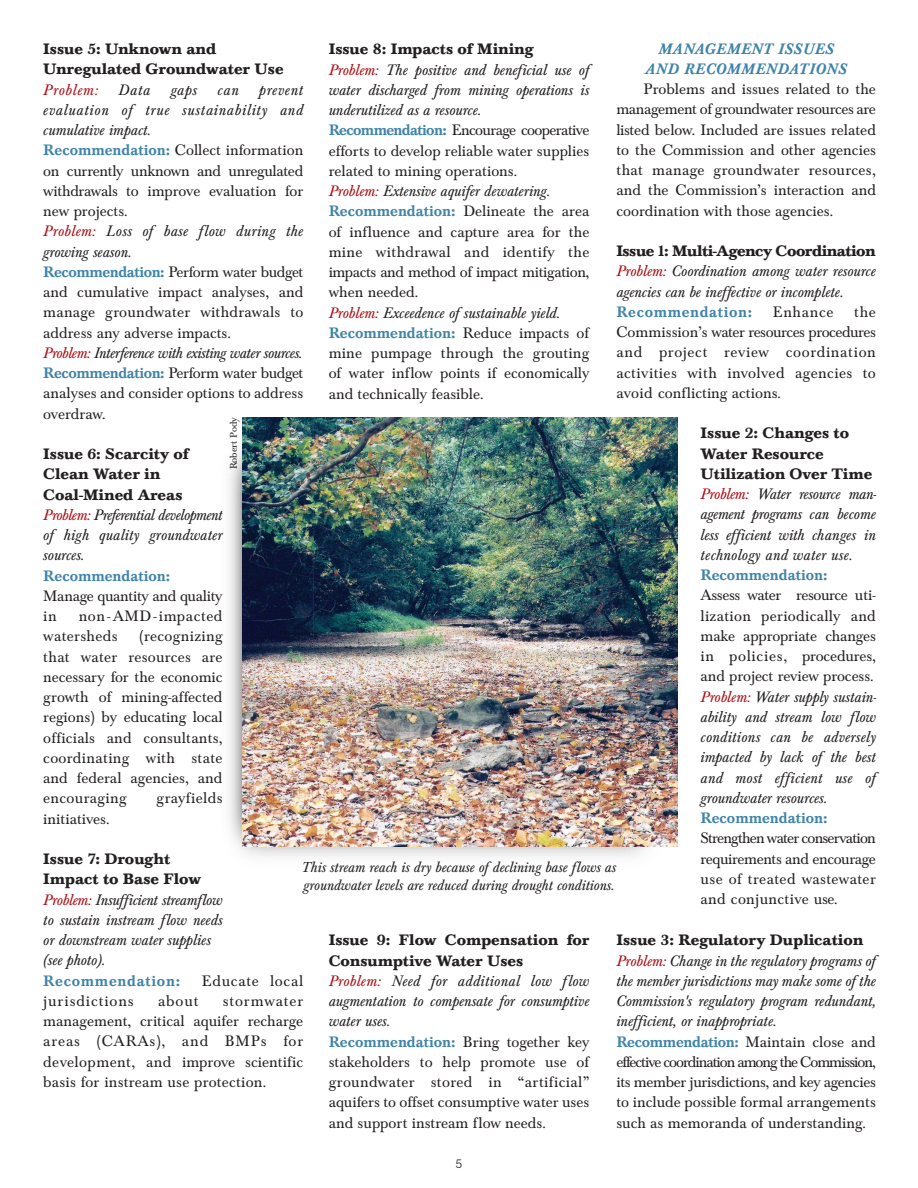
<style>
.page{position:relative;width:918px;height:1188px;background:#fff}
.page>*{position:absolute;margin:0;border:0;box-sizing:border-box;transform-origin:0 0}
.t1{font:15.75px/20.2px "Baskerville T";color:#231f20;text-align:justify}
.t2{font:italic 15.75px/20.2px "Baskerville T";color:#231f20}
.t3{font:500 15.75px "Baskerville T";color:#3f83a8}
.t4{font:700 15.75px/20.2px "Baskerville T";color:#231f20}
.t5{font:italic 500 15.75px/20.2px "Baskerville T";letter-spacing:.025em;color:#3f83a8;text-align:center}
.t6{font:15.75px/20.2px "Baskerville T";letter-spacing:-.02em;color:#231f20}
.t7{font:15.75px/20.2px "Baskerville T";letter-spacing:.025em;color:#231f20}
.t8{font:500 15.75px "Baskerville T";letter-spacing:.04em;color:#3f83a8}
.t9{font:500 15.75px "Baskerville T";letter-spacing:.045em;color:#3f83a8}
.t10{font:15.75px "Baskerville T";letter-spacing:.055em;color:#231f20}
.t11{font:15.75px "Baskerville T";letter-spacing:.045em;color:#231f20}
.t12{font:15.75px "Baskerville T";letter-spacing:.02em;color:#231f20}
.t13{font:italic 15.75px "Baskerville T";letter-spacing:.045em;color:#ad0f15}
.t14{font:15.75px "Baskerville T";letter-spacing:.04em;color:#231f20}
.t15{font:italic 15px/18px "Baskerville T";color:#231f20}
.t16{font:12.75px "Nimbus San D Ligh";color:#231f20}
.t17{font:10.05px "Baskerville T";color:#231f20}
.s1{font-weight:700;font-style:normal}
.s2{color:#ad0f15}
.s3{font-weight:700}
.s4{font-style:italic;color:#ad0f15}
.s5{font-style:italic}
.s6{font-weight:500;color:#3f83a8}
.s7{font-style:normal}
</style>
<div class="page">
<img style="left:229px;top:430px;width:449px;height:427px">
<img style="left:242px;top:417px;width:435px;height:429px">
<p class="t5" style="left:645px;top:40px;width:203px">MANAGEMENT ISSUES<br>AND RECOMMENDATIONS</p>
<p class="t1" style="left:616px;top:81px;width:261px;text-indent:27px">Problems and issues related to the management of groundwater resources are listed below. Included are issues related to the Commission and other agencies that manage groundwater resources, and the Commission’s interaction and coordination with those agencies.</p>
<p class="t2" style="left:616px;top:242px;width:261px;text-align:justify"><span class="s1">Issue 1: Multi-Agency Coordination </span><span class="s2">Problem:</span> Coordination among water resource agencies can be ineffective or incomplete.</p>
<p class="t8" style="left:616px;top:306px;width:137px">Recommendation:</p>
<p class="t14" style="left:773px;top:306px;width:62px">Enhance</p>
<p class="t4" style="left:43px;top:40px;width:242px">Issue 5: Unknown and<br>Unregulated Groundwater Use</p>
<p class="t13" style="left:43px;top:83px;width:56px">Problem:</p>
<p class="t2" style="left:119px;top:81px;width:33px">Data</p>
<p class="t2" style="left:171px;top:81px;width:28px">gaps</p>
<p class="t2" style="left:218px;top:81px;width:23px">can</p>
<p class="t1" style="left:329px;top:41px;width:262px;text-align:left"><span class="s3">Issue 8: Impacts of Mining<br></span><span class="s4">Problem:</span> <span class="s5">The positive and beneficial use of water discharged from mining operations is underutilized as a resource.<br></span><span class="s6">Recommendation:</span> Encourage cooperative efforts to develop reliable water supplies related to mining operations.<br><span class="s4">Problem:</span> <span class="s5">Extensive aquifer dewatering.<br></span><span class="s6">Recommendation:</span> Delineate the area of influence and capture area for the mine withdrawal and identify the impacts and method of impact mitigation, when needed.<br><span class="s4">Problem:</span> <span class="s5">Exceedence of sustainable yield.<br></span><span class="s6">Recommendation:</span> Reduce impacts of mine pumpage through the grouting of water inflow points if economically and technically feasible.</p>
<p class="t1" style="left:43px;top:81px;width:262px;text-align:left;text-indent:216px"><span class="s5">prevent evaluation of true sustainability and cumulative impact.<br></span><span class="s6">Recommendation:</span> Collect information on currently unknown and unregulated withdrawals to improve evaluation for new projects.<br><span class="s4">Problem:</span> <span class="s5">Loss of base flow during the growing season.<br></span><span class="s6">Recommendation:</span> Perform water budget and cumulative impact analyses, and manage groundwater withdrawals to address any adverse impacts.<br><span class="s4">Problem:</span> <span class="s5">Interference with existing water sources.<br></span><span class="s6">Recommendation:</span> Perform water budget analyses and consider options to address overdraw.</p>
<p class="t2" style="left:43px;top:445px;width:181px"><span class="s1">Issue 6: Scarcity of<br>Clean Water in<br>Coal-Mined Areas<br></span><span class="s2">Problem:</span> Preferential development of high quality groundwater sources.</p>
<p class="t3" style="left:43px;top:570px;width:128px">Recommendation:</p>
<p class="t6" style="left:43px;top:587px;width:181px">Manage quantity and quality in</p>
<p class="t1" style="left:616px;top:303px;width:261px;text-indent:238px">the Commission’s water resources procedures and project review coordination activities with involved agencies to avoid conflicting actions.</p>
<p class="t2" style="left:701px;top:425px;width:177px"><span class="s1">Issue 2: Changes to<br>Water Resource<br>Utilization Over Time<br></span><span class="s2">Problem:</span> Water resource man&shy;agement programs can become less efficient with changes in technology and water use.</p>
<p class="t3" style="left:701px;top:569px;width:128px">Recommendation:</p>
<p class="t2" style="left:701px;top:587px;width:177px"><span class="s7">Assess water resource uti&shy;lization periodically and make appropriate changes in policies, procedures, and project review process.<br></span><span class="s2">Problem:</span> Water supply sustain&shy;ability and stream low flow conditions can be adversely impacted by lack of the best and most efficient use of groundwater resources.</p>
<p class="t3" style="left:701px;top:812px;width:128px">Recommendation:</p>
<p class="t1" style="left:701px;top:830px;width:177px">Strengthen water conservation requirements and encourage use of treated wastewater and conjunctive use.</p>
<p class="t1" style="left:616px;top:932px;width:261px;text-align:left"><span class="s3">Issue 3: Regulatory Duplication </span><span class="s4">Problem:</span> <span class="s5">Change in the regulatory programs of the member jurisdictions may make some of the Commission's regulatory program redundant, inefficient, or inappropriate.<br></span><span class="s6">Recommendation:</span> Maintain close and effective coordination among the Commission, its member jurisdictions, and key agencies to include possible formal arrangements such as memoranda of understanding.</p>
<p class="t17" style="left:230px;top:469px;width:54px;rotate:-90deg">Robert Pody</p>
<p class="t7" style="left:43px;top:608px;width:181px;text-indent:35px">non-AMD-impacted watersheds</p>
<p class="t1" style="left:43px;top:628px;width:181px;text-indent:96px">(recognizing that water resources are necessary for the economic growth of mining-affected regions) by educating local officials and consultants, coordinating with state and federal agencies, and encouraging</p>
<p class="t12" style="left:156px;top:792px;width:68px">grayfields</p>
<p class="t1" style="left:43px;top:810px;width:68px">initiatives.</p>
<p class="t2" style="left:43px;top:850px;width:181px"><span class="s1">Issue 7: Drought<br>Impact to Base Flow<br></span><span class="s2">Problem:</span> Insufficient streamflow to sustain instream flow needs or downstream water supplies (see photo).</p>
<p class="t9" style="left:43px;top:975px;width:138px">Recommendation:</p>
<p class="t11" style="left:202px;top:975px;width:103px">Educate local</p>
<p class="t10" style="left:43px;top:995px;width:92px">jurisdictions</p>
<p class="t1" style="left:158px;top:992px;width:42px">about</p>
<p class="t15" style="left:302px;top:859px;width:316px">This stream reach is dry because of declining base flows as groundwater levels are reduced during drought conditions.</p>
<p class="t1" style="left:329px;top:932px;width:262px;text-align:left"><span class="s3">Issue 9: Flow Compensation for Consumptive Water Uses<br></span><span class="s4">Problem:</span> <span class="s5">Need for additional low flow augmentation to compensate for consumptive water uses.<br></span><span class="s6">Recommendation:</span> Bring together key stakeholders to help promote use of groundwater stored in “artificial” aquifers to offset consumptive water uses and support instream flow needs.</p>
<p class="t16" style="left:456px;top:1160px;width:8px">5</p>
<p class="t1" style="left:43px;top:992px;width:262px;text-indent:180px">stormwater management, critical aquifer recharge areas (CARAs), and BMPs for development, and improve scientific basis for instream use protection.</p>
</div>
